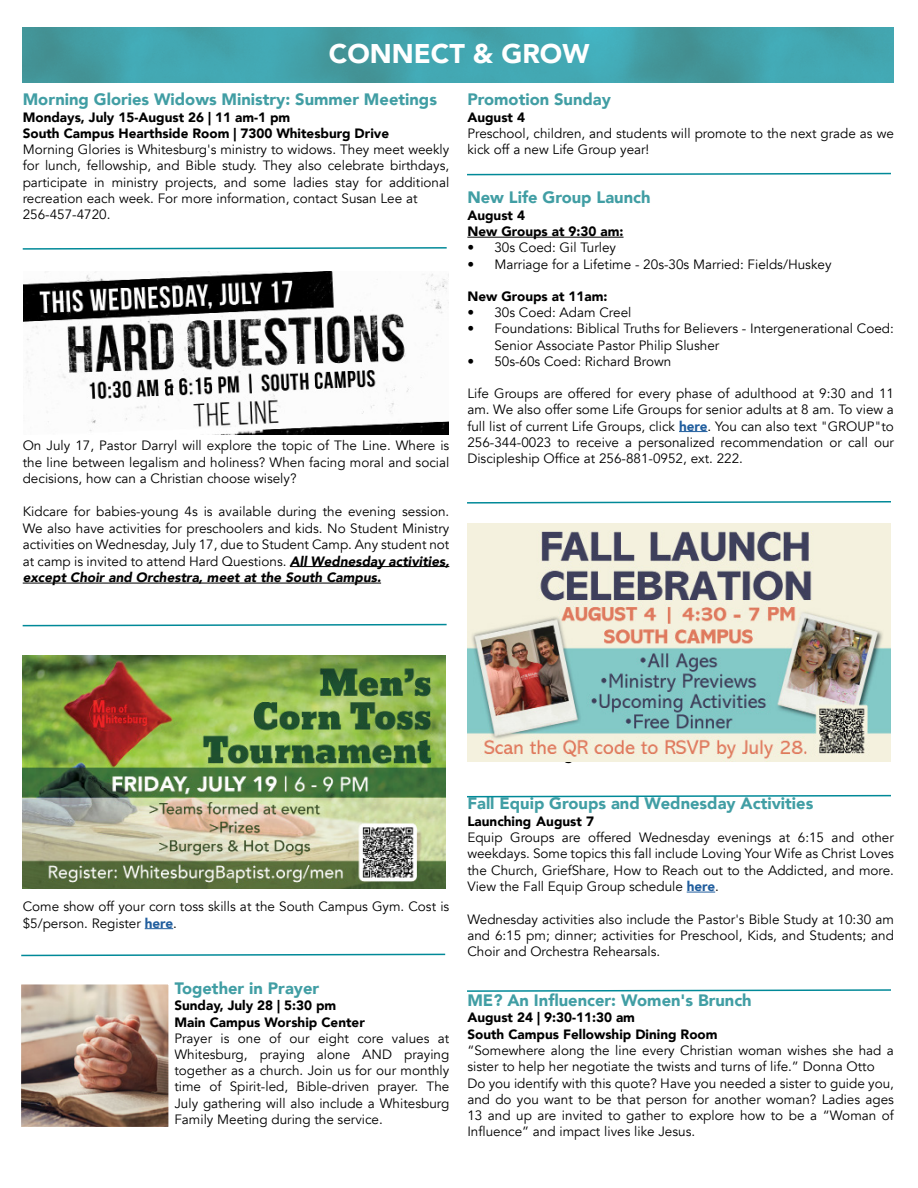
<style>
.page{position:relative;width:918px;height:1188px;background:#fff}
.page>*{position:absolute;margin:0;border:0;box-sizing:border-box;transform-origin:0 0}
.t1{font:900 27px "Avenir";color:#fff}
.t2{font:900 16.5px "Avenir";color:#419ea4}
.t3{font:13.5px/16.2px "Avenir";color:#000;text-align:justify}
.t4{font:900 13.5px/16.5px "Avenir";color:#000}
.s1{font-weight:900;font-style:italic}
.s2{font-weight:900;color:#215e9e}
</style>
<div class="page">
<hr style="left:290px;top:566px;width:159px;height:1px;background:#000">
<hr style="left:23px;top:583px;width:358px;height:1px;background:#000">
<svg style="left:145px;top:928px;width:28px;height:1px"></svg>
<hr style="left:467px;top:237px;width:157px;height:1px;background:#000">
<svg style="left:679px;top:431px;width:29px;height:1px"></svg>
<svg style="left:687px;top:892px;width:28px;height:1px"></svg>
<img style="left:23px;top:27px;width:871px;height:55px">
<svg style="left:22px;top:247px;width:425px;height:3px"></svg>
<svg style="left:22px;top:623px;width:425px;height:4px"></svg>
<svg style="left:467px;top:172px;width:424px;height:4px"></svg>
<svg style="left:21px;top:953px;width:425px;height:4px"></svg>
<img style="left:23px;top:656px;width:422px;height:232px">
<img style="left:468px;top:523px;width:422px;height:239px">
<img style="left:24px;top:272px;width:424px;height:163px">
<img style="left:22px;top:985px;width:145px;height:141px">
<div style="left:15px;top:978px;width:159px;height:155px;border:6px solid #fff"></div>
<svg style="left:467px;top:501px;width:424px;height:3px"></svg>
<svg style="left:467px;top:794px;width:424px;height:4px"></svg>
<svg style="left:467px;top:989px;width:424px;height:3px"></svg>
<h1 class="t1" style="left:329px;top:31px;width:262px">CONNECT &amp; GROW</h1>
<p class="t2" style="left:23px;top:85px;width:416px">Morning Glories Widows Ministry: Summer Meetings</p>
<p class="t4" style="left:23px;top:108px;width:368px">Mondays, July 15-August 26 | 11 am-1 pm<br>South Campus Hearthside Room | 7300 Whitesburg Drive</p>
<p class="t3" style="left:23px;top:142px;width:428px;text-align:left">Morning Glories is Whitesburg's ministry to widows. They meet weekly for lunch, fellowship, and Bible study. They also celebrate birthdays, participate in ministry projects, and some ladies stay for additional recreation each week. For more information, contact Susan Lee at 256-457-4720.</p>
<p class="t3" style="left:23px;top:437px;width:428px">On July 17, Pastor Darryl will explore the topic of The Line. Where is the line between legalism and holiness? When facing moral and social decisions, how can a Christian choose wisely?</p>
<p class="t3" style="left:23px;top:503px;width:428px">Kidcare for babies-young 4s is available during the evening session.<br>We also have activities for preschoolers and kids. No Student Ministry activities on Wednesday, July 17, due to Student Camp. Any student not at camp is invited to attend Hard Questions. <span class="s1">All Wednesday activities, except Choir and Orchestra, meet at the South Campus.</span></p>
<p class="t2" style="left:467px;top:85px;width:145px">Promotion Sunday</p>
<p class="t4" style="left:467px;top:108px;width:59px">August 4</p>
<p class="t3" style="left:467px;top:125px;width:428px">Preschool, children, and students will promote to the next grade as we kick off a new Life Group year!</p>
<p class="t2" style="left:467px;top:184px;width:185px">New Life Group Launch</p>
<p class="t4" style="left:467px;top:207px;width:158px">August 4<br>New Groups at 9:30 am:</p>
<p class="t3" style="left:467px;top:240px;width:150px">• 30s Coed: Gil Turley</p>
<p class="t3" style="left:467px;top:256px;width:366px">• Marriage for a Lifetime - 20s-30s Married: Fields/Huskey</p>
<p class="t4" style="left:467px;top:288px;width:142px">New Groups at 11am:</p>
<p class="t3" style="left:467px;top:305px;width:166px">• 30s Coed: Adam Creel</p>
<p class="t3" style="left:494px;top:321px;width:401px;text-indent:-27px">• Foundations: Biblical Truths for Believers - Intergenerational Coed:<br>Senior Associate Pastor Philip Slusher</p>
<p class="t3" style="left:467px;top:353px;width:206px">• 50s-60s Coed: Richard Brown</p>
<p class="t3" style="left:467px;top:386px;width:428px">Life Groups are offered for every phase of adulthood at 9:30 and 11 am. We also offer some Life Groups for senior adults at 8 am. To view a full list of current Life Groups, click <span class="s2">here</span>. You can also text "GROUP"to 256-344-0023 to receive a personalized recommendation or call our Discipleship Office at 256-881-0952, ext. 222.</p>
<p class="t3" style="left:23px;top:899px;width:428px">Come show off your corn toss skills at the South Campus Gym. Cost is $5/person. Register <span class="s2">here</span>.</p>
<p class="t2" style="left:174px;top:974px;width:146px">Together in Prayer</p>
<p class="t4" style="left:174px;top:997px;width:192px">Sunday, July 28 | 5:30 pm<br>Main Campus Worship Center</p>
<p class="t3" style="left:174px;top:1030px;width:276px">Prayer is one of our eight core values at Whitesburg, praying alone AND praying together as a church. Join us for our monthly time of Spirit-led, Bible-driven prayer. The July gathering will also include a Whitesburg Family Meeting during the service.</p>
<p class="t2" style="left:467px;top:790px;width:347px">Fall Equip Groups and Wednesday Activities</p>
<p class="t4" style="left:467px;top:813px;width:128px">Launching August 7</p>
<p class="t3" style="left:467px;top:830px;width:428px">Equip Groups are offered Wednesday evenings at 6:15 and other weekdays. Some topics this fall include Loving Your Wife as Christ Loves the Church, GriefShare, How to Reach out to the Addicted, and more.<br>View the Fall Equip Group schedule <span class="s2">here</span>.</p>
<p class="t3" style="left:467px;top:911px;width:428px">Wednesday activities also include the Pastor's Bible Study at 10:30 am and 6:15 pm; dinner; activities for Preschool, Kids, and Students; and Choir and Orchestra Rehearsals.</p>
<p class="t2" style="left:467px;top:986px;width:286px">ME? An Influencer: Women's Brunch</p>
<p class="t4" style="left:467px;top:1009px;width:252px">August 24 | 9:30-11:30 am<br>South Campus Fellowship Dining Room</p>
<p class="t3" style="left:467px;top:1043px;width:428px;text-align:left">“Somewhere along the line every Christian woman wishes she had a sister to help her negotiate the twists and turns of life.” Donna Otto Do you identify with this quote? Have you needed a sister to guide you, and do you want to be that person for another woman? Ladies ages 13 and up are invited to gather to explore how to be a “Woman of Influence” and impact lives like Jesus.</p>
</div>
